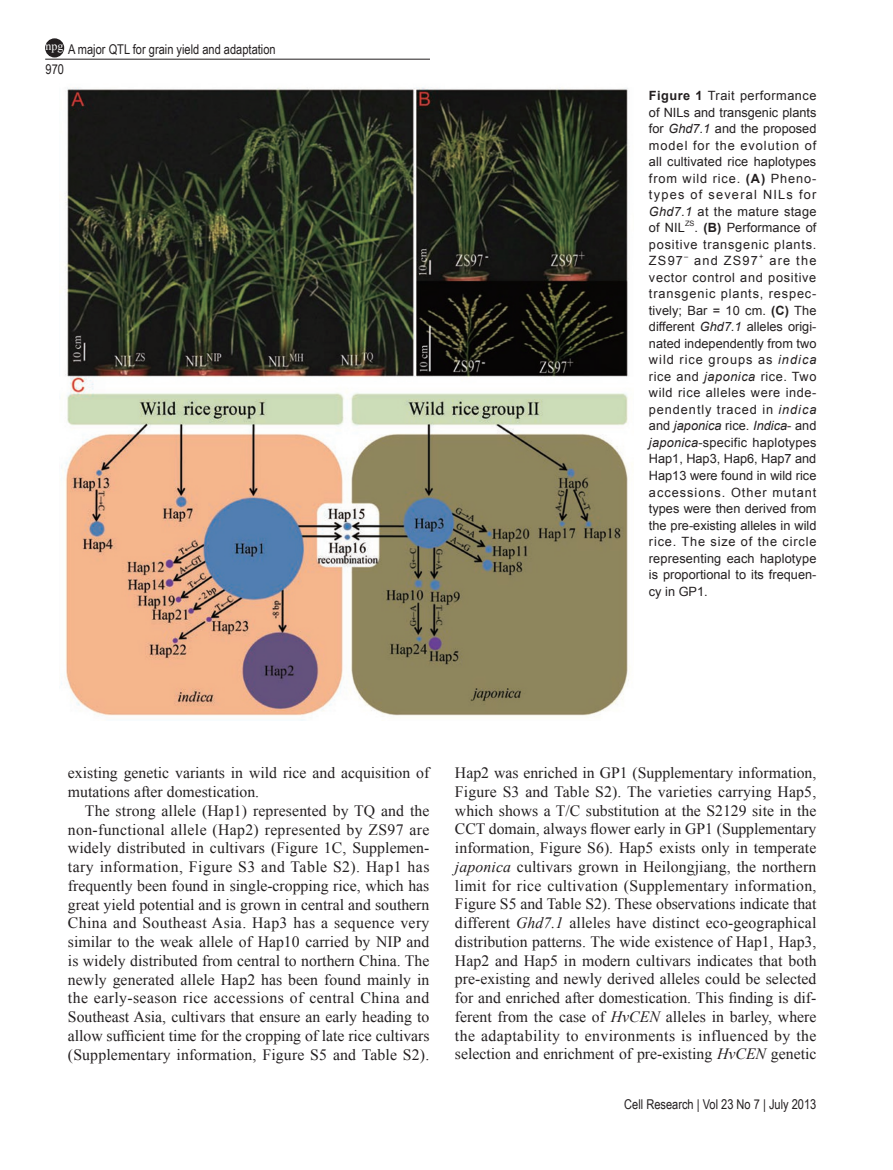
<style>
.page{position:relative;width:893px;height:1170px;background:#fff}
.page>*{position:absolute;margin:0;border:0;box-sizing:border-box;transform-origin:0 0}
.t1{font:15.75px/18.8px "Times New Roman PSMT2";color:#231f20;text-align:justify}
.t2{font:15.75px "Times New Roman";letter-spacing:-.005em;color:#231f20}
.t3{font:13.5px "Arial Narrow";color:#231f20}
.t4{font:12.75px/16.5px "Arial";letter-spacing:.025em;color:#231f20;text-align:justify}
.t5{font:12px "Times New Roman PSMT2";color:#fff}
.t6{font:7.5px "Arial";color:#231f20}
.s1{font-weight:700}
.s2{font-style:italic}
.s3{font-family:"Times New Roman PS Italic MT2"}
.s4{font-family:"Times New Roman";font-style:italic}
.s5{font-family:"Times New Roman PSMT2"}
</style>
<div class="page">
<hr style="left:45px;top:59px;width:385px;height:1px;background:#231f20">
<div style="left:46px;top:39px;width:17px;height:18px;background:#231f20;border-radius:50%"></div>
<div style="left:45px;top:38px;width:19px;height:19px;border:2px solid #231f20;border-radius:50%"></div>
<img style="left:61px;top:87px;width:568px;height:633px">
<p class="t3" style="left:68px;top:39px;width:209px">A major QTL for grain yield and adaptation</p>
<p class="t5" style="left:46px;top:38px;width:19px">npg</p>
<p class="t3" style="left:46px;top:59px;width:20px">970</p>
<p class="t4" style="left:649px;top:88px;width:169px"><span class="s1">Figure 1</span> Trait performance of NILs and transgenic plants for <span class="s2">Ghd7.1</span> and the proposed model for the evolution of all cultivated rice haplotypes from wild rice. <span class="s1">(A)</span> Pheno&shy;types of several NILs for <span class="s2">Ghd7.1</span> at the mature stage of NIL</p>
<p class="t6" style="left:685px;top:219px;width:11px">ZS</p>
<p class="t4" style="left:649px;top:220px;width:169px;text-indent:46px">. <span class="s1">(B)</span> Performance of positive transgenic plants.<br>ZS97</p>
<p class="t6" style="left:684px;top:252px;width:6px">–</p>
<p class="t4" style="left:694px;top:253px;width:65px">and ZS97</p>
<p class="t6" style="left:759px;top:252px;width:6px">+</p>
<p class="t4" style="left:649px;top:253px;width:169px;text-indent:121px">are the vector control and positive transgenic plants, respec&shy;tively; Bar = 10 cm. <span class="s1">(C)</span> The different <span class="s2">Ghd7.1</span> alleles origi&shy;nated independently from two wild rice groups as <span class="s2">indica </span>rice and <span class="s2">japonica</span> rice. Two wild rice alleles were inde&shy;pendently traced in <span class="s2">indica </span>and <span class="s2">japonica</span> rice. <span class="s2">Indica</span>- and <span class="s2">japonica</span>-specific haplotypes Hap1, Hap3, Hap6, Hap7 and Hap13 were found in wild rice accessions. Other mutant types were then derived from the pre-existing alleles in wild rice. The size of the circle representing each haplotype is proportional to its frequen&shy;cy in GP1.</p>
<p class="t1" style="left:68px;top:763px;width:363px">existing genetic variants in wild rice and acquisition of mutations after domestication.</p>
<p class="t1" style="left:68px;top:800px;width:363px;text-indent:17px">The strong allele (Hap1) represented by TQ and the non-functional allele (Hap2) represented by ZS97 are widely distributed in cultivars (Figure 1C, Supplemen&shy;tary information, Figure S3 and Table S2). Hap1 has frequently been found in single-cropping rice, which has great yield potential and is grown in central and southern China and Southeast Asia. Hap3 has a sequence very similar to the weak allele of Hap10 carried by NIP and is widely distributed from central to northern China. The newly generated allele Hap2 has been found mainly in the early-season rice accessions of central China and Southeast Asia, cultivars that ensure an early heading to</p>
<p class="t2" style="left:68px;top:1024px;width:363px">allow sufficient time for the cropping of late rice cultivars</p>
<p class="t1" style="left:68px;top:1044px;width:363px">(Supplementary information, Figure S5 and Table S2).</p>
<p class="t1" style="left:455px;top:763px;width:363px">Hap2 was enriched in GP1 (Supplementary information, Figure S3 and Table S2). The varieties carrying Hap5, which shows a T/C substitution at the S2129 site in the</p>
<p class="t2" style="left:455px;top:818px;width:363px">CCT domain, always flower early in GP1 (Supplementary</p>
<p class="t1" style="left:455px;top:838px;width:363px">information, Figure S6). Hap5 exists only in temperate <span class="s3">japonica</span> cultivars grown in Heilongjiang, the northern limit for rice cultivation (Supplementary information, Figure S5 and Table S2). These observations indicate that different <span class="s4">Ghd7.1</span> alleles have distinct eco-geographical distribution patterns. The wide existence of Hap1, Hap3, Hap2 and Hap5 in modern cultivars indicates that both pre-existing and newly derived alleles could be selected</p>
<p class="t2" style="left:455px;top:987px;width:363px">for and enriched after domestication. This finding is dif<span class="s5">-</span></p>
<p class="t1" style="left:455px;top:1006px;width:363px">ferent from the case of <span class="s4">HvCEN</span> alleles in barley, where the adaptability to environments is influenced by the selection and enrichment of pre-existing <span class="s4">HvCEN</span> genetic</p>
<p class="t3" style="left:624px;top:1094px;width:194px">Cell Research | Vol 23 No 7 | July 2013</p>
</div>
